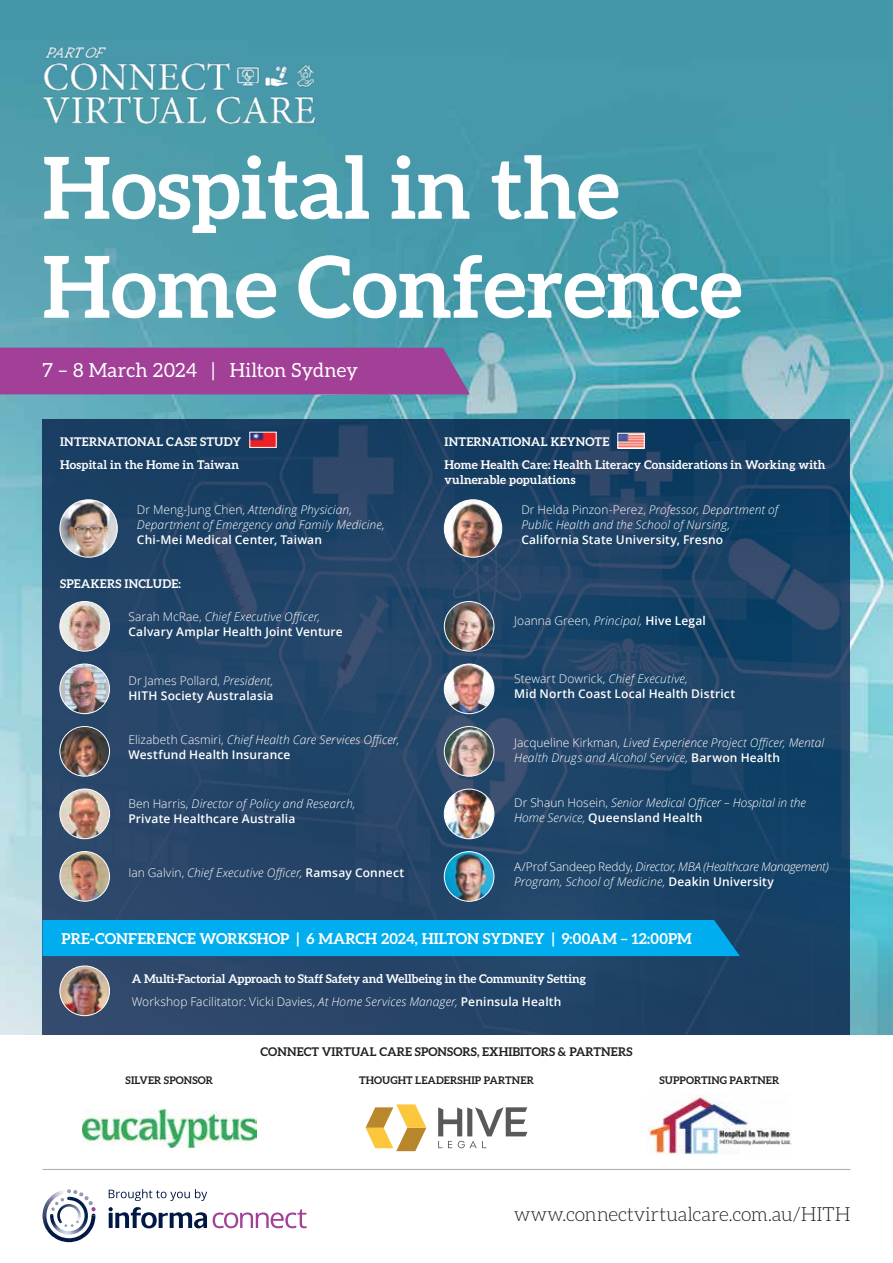
<style>
.page{position:relative;width:893px;height:1263px;background:#fff}
.page>*{position:absolute;margin:0;border:0;box-sizing:border-box;transform-origin:0 0}
.t1{font:700 85.5px/99px "Aleo";color:#fff}
.t2{font:300 19.5px "Aleo";letter-spacing:-.01em;color:#231f20}
.t3{font:19.5px "Aleo";letter-spacing:.005em;color:#fff}
.t4{font:700 15px "Aleo";letter-spacing:.01em;color:#fff}
.t5{font:italic 300 12px/15px "Open Sans";letter-spacing:.01em;color:#fff}
.t6{font:600 12px/15px "Open Sans";letter-spacing:.015em;color:#fff}
.t7{font:700 12px/23.4px "Aleo";letter-spacing:.005em;color:#fff}
.t8{font:300 12px "Open Sans";letter-spacing:.005em;color:#fff}
.t9{font:italic 300 12px/15px "Open Sans";letter-spacing:-.015em;color:#fff}
.t10{font:700 12px "Aleo";letter-spacing:.01em;color:#231f20}
.t11{font:700 10.5px "Aleo";letter-spacing:.01em;color:#231f20}
.s1{font-style:normal}
.s2{font-weight:300}
.s3{font-weight:300;font-style:italic}
.s4{font-weight:600;font-style:normal}
.s5{font-style:italic}
.s6{font-weight:600}
</style>
<div class="page">
<img style="left:0;top:0;width:893px;height:1035px">
<img style="left:82px;top:1109px;width:174px;height:38px">
<svg style="left:366px;top:1104px;width:60px;height:47px"></svg>
<svg style="left:438px;top:1107px;width:89px;height:41px"></svg>
<img style="left:647px;top:1096px;width:145px;height:58px">
<div style="left:0;top:348px;width:470px;height:46px;background:#a23f97"></div>
<img style="left:43px;top:1197px;width:50px;height:45px">
<img style="left:50px;top:1227px;width:38px;height:8px">
<svg style="left:50px;top:1189px;width:46px;height:38px"></svg>
<svg style="left:109px;top:1207px;width:98px;height:21px"></svg>
<svg style="left:213px;top:1209px;width:94px;height:19px"></svg>
<svg style="left:109px;top:1189px;width:98px;height:12px"></svg>
<hr style="left:43px;top:1169px;width:807px;height:1px;background:#a2acb3">
<img style="left:43px;top:43px;width:276px;height:83px">
<svg style="left:43px;top:419px;width:807px;height:616px;background:#204367"></svg>
<svg style="left:60px;top:664px;width:50px;height:50px"></svg>
<img style="left:65px;top:664px;width:41px;height:50px">
<div style="left:60px;top:664px;width:50px;height:50px;border:1px solid #fff;border-radius:50%"></div>
<img style="left:60px;top:601px;width:50px;height:50px;border-radius:25px">
<div style="left:60px;top:601px;width:50px;height:50px;border:1px solid #fff;border-radius:50%"></div>
<img style="left:444px;top:602px;width:50px;height:49px">
<div style="left:444px;top:601px;width:50px;height:50px;border:1px solid #fff;border-radius:50%"></div>
<img style="left:60px;top:726px;width:50px;height:50px;border-radius:25px">
<div style="left:60px;top:726px;width:50px;height:50px;border:1px solid #fff;border-radius:50%"></div>
<img style="left:60px;top:789px;width:50px;height:50px;border-radius:25px">
<div style="left:60px;top:789px;width:50px;height:50px;border:1px solid #fff;border-radius:50%"></div>
<img style="left:60px;top:851px;width:50px;height:50px;border-radius:25px">
<div style="left:60px;top:851px;width:50px;height:50px;border:1px solid #fff;border-radius:50%"></div>
<img style="left:60px;top:966px;width:47px;height:50px">
<div style="left:60px;top:966px;width:50px;height:50px;border:1px solid #fff;border-radius:50%"></div>
<img style="left:444px;top:664px;width:50px;height:50px;border-radius:25px">
<div style="left:444px;top:664px;width:50px;height:50px;border:1px solid #fff;border-radius:50%"></div>
<img style="left:444px;top:727px;width:50px;height:49px">
<div style="left:444px;top:726px;width:50px;height:50px;border:1px solid #fff;border-radius:50%"></div>
<img style="left:444px;top:852px;width:50px;height:49px;border-radius:25px">
<div style="left:444px;top:851px;width:50px;height:51px;border:1px solid #fff;border-radius:50%"></div>
<img style="left:444px;top:789px;width:50px;height:50px">
<div style="left:444px;top:789px;width:50px;height:50px;border:1px solid #fff;border-radius:50%"></div>
<img style="left:60px;top:500px;width:57px;height:57px;border-radius:29px">
<div style="left:60px;top:499px;width:58px;height:59px;border:1px solid #fff;border-radius:50%"></div>
<img style="left:252px;top:434px;width:22px;height:12px">
<div style="left:250px;top:432px;width:26px;height:16px;border:1px solid #fff"></div>
<img style="left:444px;top:500px;width:58px;height:57px;border-radius:29px">
<div style="left:444px;top:499px;width:58px;height:59px;border:1px solid #fff;border-radius:50%"></div>
<img style="left:620px;top:435px;width:22px;height:12px">
<div style="left:618px;top:433px;width:26px;height:16px;border:1px solid #fff"></div>
<div style="left:43px;top:920px;width:697px;height:36px;background:#00aeef"></div>
<h1 class="t1" style="left:43px;top:137px;width:701px">Hospital in the<br>Home Conference</h1>
<h2 class="t3" style="left:43px;top:359px;width:317px">7 – 8 March 2024 | Hilton Sydney</h2>
<p class="t7" style="left:60px;top:430px;width:182px">INTERNATIONAL CASE STUDY<br>Hospital in the Home in Taiwan</p>
<p class="t5" style="left:137px;top:501px;width:249px"><span class="s1">Dr Meng-Jung Chen,</span> Attending Physician,<br>Department of Emergency and Family Medicine,</p>
<p class="t6" style="left:137px;top:532px;width:187px">Chi-Mei Medical Center, Taiwan</p>
<p class="t7" style="left:60px;top:572px;width:122px">SPEAKERS INCLUDE:</p>
<p class="t6" style="left:128px;top:608px;width:216px"><span class="s2">Sarah McRae,</span> <span class="s3">Chief Executive Officer,<br></span>Calvary Amplar Health Joint Venture</p>
<p class="t6" style="left:128px;top:672px;width:147px"><span class="s2">Dr James Pollard,</span> <span class="s3">President,<br></span>HITH Society Australasia</p>
<p class="t5" style="left:128px;top:732px;width:272px"><span class="s1">Elizabeth Casmiri,</span> Chief Health Care Services Officer,<br><span class="s4">Westfund Health Insurance</span></p>
<p class="t5" style="left:128px;top:796px;width:229px"><span class="s1">Ben Harris,</span> Director of Policy and Research,<br><span class="s4">Private Healthcare Australia</span></p>
<p class="t5" style="left:128px;top:864px;width:277px"><span class="s1">Ian Galvin,</span> Chief Executive Officer, <span class="s4">Ramsay Connect</span></p>
<p class="t7" style="left:445px;top:430px;width:382px">INTERNATIONAL KEYNOTE<br>Home Health Care: Health Literacy Considerations in Working with</p>
<p class="t7" style="left:445px;top:468px;width:133px">vulnerable populations</p>
<p class="t5" style="left:521px;top:501px;width:258px"><span class="s1">Dr Helda Pinzon-Perez,</span> Professor, Department of<br>Public Health and the School of Nursing,</p>
<p class="t6" style="left:521px;top:532px;width:203px">California State University, Fresno</p>
<p class="t8" style="left:514px;top:613px;width:193px">Joanna Green, <span class="s5">Principal,</span> <span class="s6">Hive Legal</span></p>
<p class="t6" style="left:514px;top:671px;width:222px"><span class="s2">Stewart Dowrick,</span> <span class="s3">Chief Executive,<br></span>Mid North Coast Local Health District</p>
<p class="t5" style="left:514px;top:735px;width:311px"><span class="s1">Jacqueline Kirkman,</span> Lived Experience Project Officer, Mental<br>Health Drugs and Alcohol Service, <span class="s4">Barwon Health</span></p>
<p class="t5" style="left:514px;top:794px;width:293px"><span class="s1">Dr Shaun Hosein,</span> Senior Medical Officer – Hospital in the<br>Home Service, <span class="s4">Queensland Health</span></p>
<p class="t9" style="left:514px;top:858px;width:316px"><span class="s1">A/Prof Sandeep Reddy,</span> Director, MBA (Healthcare Management)<br>Program, School of Medicine, <span class="s4">Deakin University</span></p>
<p class="t4" style="left:62px;top:930px;width:632px">PRE-CONFERENCE WORKSHOP | 6 MARCH 2024, HILTON SYDNEY | 9:00AM – 12:00PM</p>
<p class="t7" style="left:132px;top:966px;width:456px">A Multi-Factorial Approach to Staff Safety and Wellbeing in the Community Setting</p>
<p class="t8" style="left:132px;top:993px;width:431px">Workshop Facilitator: Vicki Davies, <span class="s5">At Home Services Manager,</span> <span class="s6">Peninsula Health</span></p>
<p class="t11" style="left:126px;top:1074px;width:89px">SILVER SPONSOR</p>
<p class="t10" style="left:261px;top:1044px;width:373px">CONNECT VIRTUAL CARE SPONSORS, EXHIBITORS &amp; PARTNERS</p>
<p class="t11" style="left:359px;top:1074px;width:176px">THOUGHT LEADERSHIP PARTNER</p>
<p class="t11" style="left:659px;top:1074px;width:121px">SUPPORTING PARTNER</p>
<h2 class="t2" style="left:514px;top:1204px;width:338px">www.connectvirtualcare.com.au/HITH</h2>
</div>
